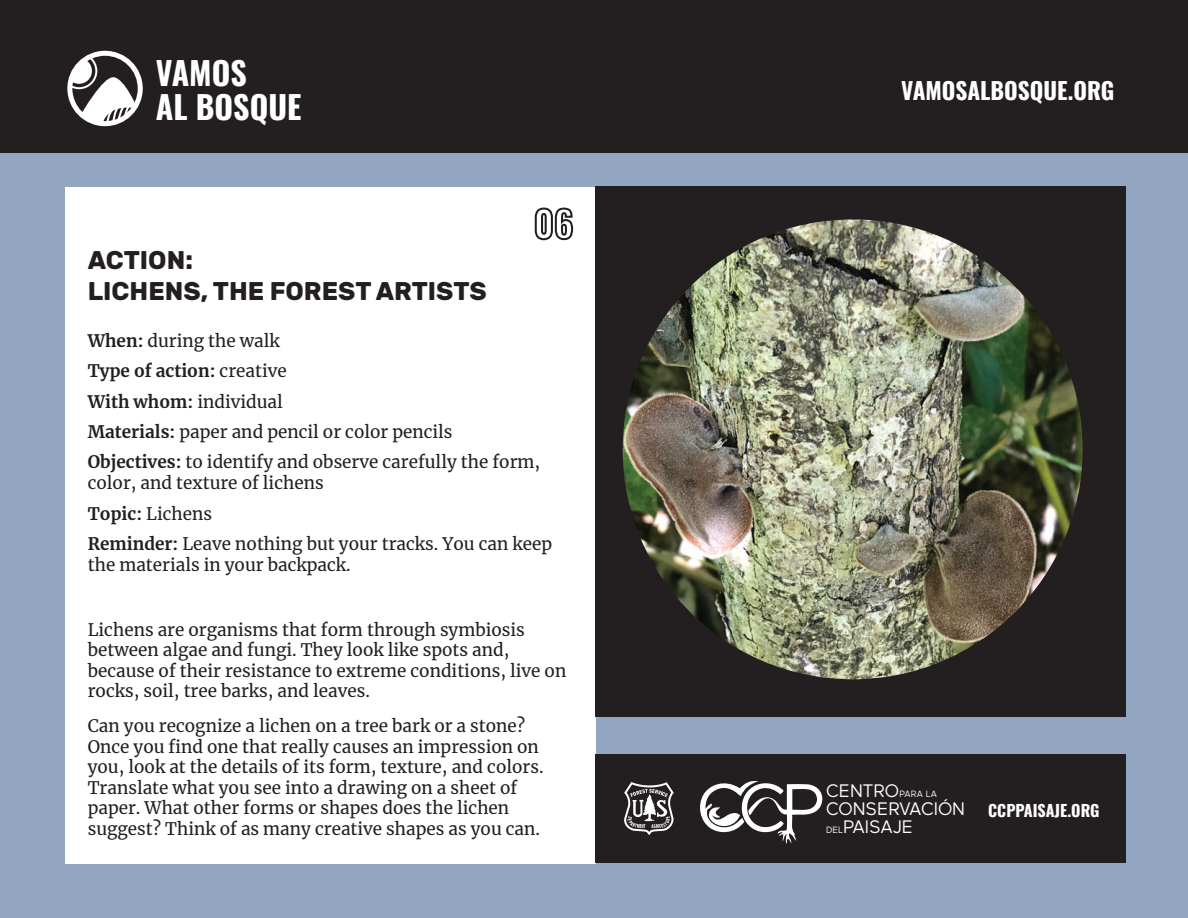
<style>
.page{position:relative;width:1188px;height:918px;background:#fff}
.page>*{position:absolute;margin:0;border:0;box-sizing:border-box;transform-origin:0 0}
.t1{font:700 31.95px/33.8px "Oswald";color:#fff}
.t2{font:700 25.65px/30.8px "Rubik";color:#231f20}
.t3{font:700 23.25px "Oswald";color:#fff}
.t4{font:18px/18px "Maax";color:#fff}
.t5{font:17.1px/20.5px "Merriweather";color:#231f20}
.t6{font:700 16.05px "Oswald";color:#fff}
.s1{font-weight:700}
.s2{font-size:9px}
</style>
<div class="page">
<div style="left:0;top:23px;width:1188px;height:895px;background:#92a6c1"></div>
<div style="left:65px;top:187px;width:531px;height:676px;background:#fff"></div>
<div style="left:596px;top:187px;width:530px;height:530px;background:#231f20"></div>
<div style="left:0;top:0;width:1188px;height:153px;background:#231f20"></div>
<svg style="left:67px;top:51px;width:76px;height:75px"></svg>
<img style="left:623px;top:219px;width:460px;height:460px;border-radius:230px">
<svg style="left:534px;top:207px;width:40px;height:34px"></svg>
<div style="left:596px;top:755px;width:530px;height:108px;background:#231f20"></div>
<svg style="left:624px;top:782px;width:50px;height:53px"></svg>
<svg style="left:700px;top:781px;width:123px;height:63px"></svg>
<h1 class="t1" style="left:156px;top:58px;width:147px">VAMOS<br>AL BOSQUE</h1>
<h2 class="t2" style="left:88px;top:245px;width:401px">ACTION:<br>LICHENS, THE FOREST ARTISTS</h2>
<p class="t5" style="left:88px;top:325px;width:454px;line-height:30.5px"><span class="s1">When:</span> during the walk<br><span class="s1">Type of action:</span> creative<br><span class="s1">With whom:</span> individual<br><span class="s1">Materials:</span> paper and pencil or color pencils <span class="s1">Objectives:</span> to identify and observe carefully the form,</p>
<p class="t5" style="left:88px;top:467px;width:466px;line-height:30.5px">color, and texture of lichens<br><span class="s1">Topic:</span> Lichens<br><span class="s1">Reminder:</span> Leave nothing but your tracks. You can keep</p>
<p class="t5" style="left:88px;top:554px;width:264px">the materials in your backpack.</p>
<p class="t5" style="left:88px;top:619px;width:480px">Lichens are organisms that form through symbiosis between algae and fungi. They look like spots and, because of their resistance to extreme conditions, live on rocks, soil, tree barks, and leaves.</p>
<p class="t5" style="left:88px;top:715px;width:457px">Can you recognize a lichen on a tree bark or a stone?<br>Once you find one that really causes an impression on you, look at the details of its form, texture, and colors.<br>Translate what you see into a drawing on a sheet of paper. What other forms or shapes does the lichen suggest? Think of as many creative shapes as you can.</p>
<h3 class="t3" style="left:901px;top:79px;width:215px">VAMOSALBOSQUE.ORG</h3>
<p class="t4" style="left:826px;top:782px;width:140px">CENTRO<span class="s2">PARA LA<br></span>CONSERVACIÓN<br><span class="s2">DEL</span>PAISAJE</p>
<p class="t6" style="left:988px;top:802px;width:113px">CCPPAISAJE.ORG</p>
</div>
